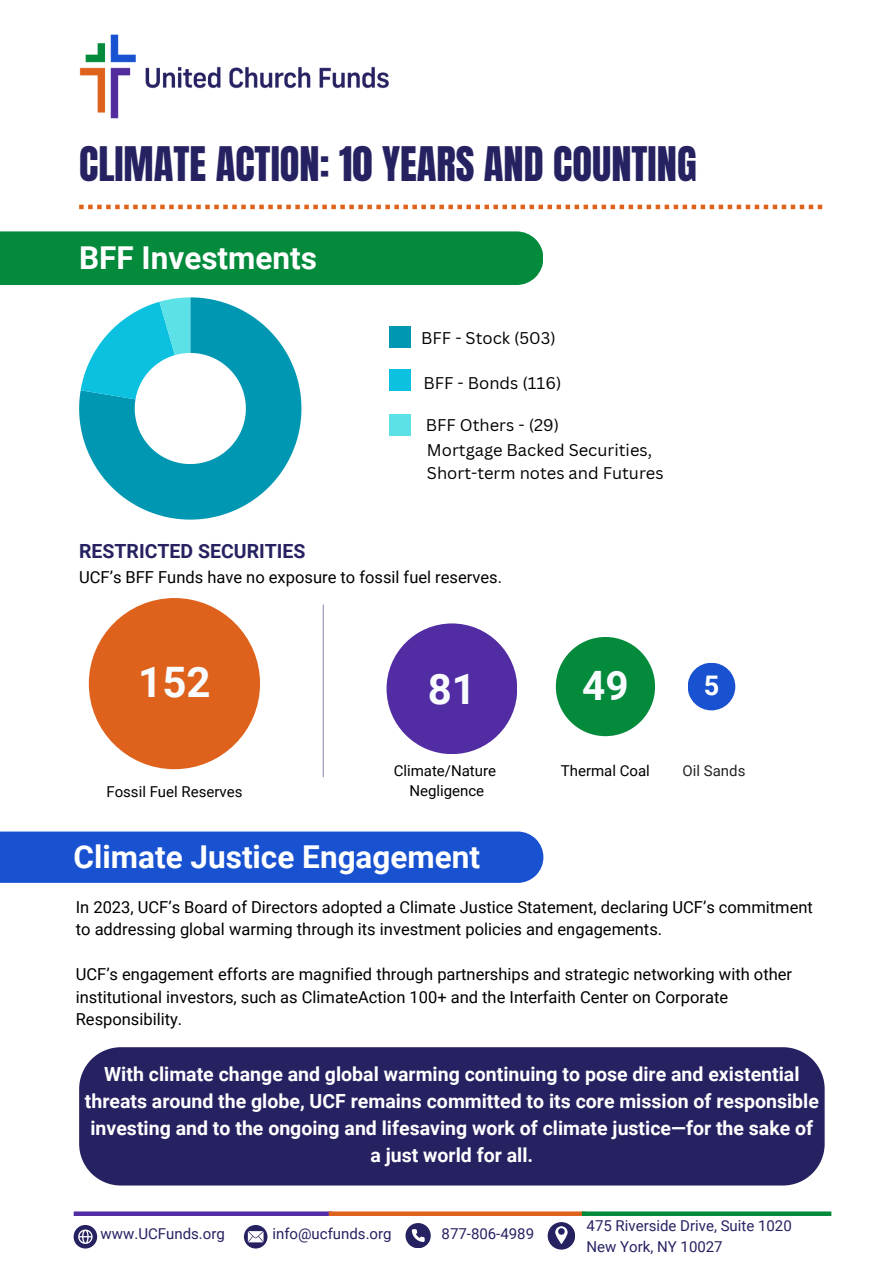
<style>
.page{position:relative;width:894px;height:1264px;background:#fff}
.page>*{position:absolute;margin:0;border:0;box-sizing:border-box;transform-origin:0 0}
.t1{font:700 42px "Roboto";color:#f9fcff}
.t2{font:40.5px "Anton";color:#262262}
.t3{font:700 40.5px "Roboto";color:#f9fcff}
.t4{font:700 31.5px "Roboto";color:#fff}
.t5{font:700 27px "Roboto";color:#fff}
.t6{font:700 19.5px/27px "Roboto";color:#fff;text-align:center}
.t7{font:700 19.5px "Roboto";color:#262262}
.t8{font:16.5px/22.5px "Roboto";color:#000}
.t9{font:16.5px/22.5px "Canva Sans";color:#000}
.t10{font:15px "Roboto";color:#262262}
.t11{font:15px "Roboto";color:#000}
.t12{font:15px "Roboto";color:#242424}
</style>
<div class="page">
<img style="left:79px;top:34px;width:310px;height:85px">
<svg style="left:74px;top:1211px;width:254px;height:4px"></svg>
<svg style="left:328px;top:1211px;width:253px;height:4px"></svg>
<svg style="left:581px;top:1211px;width:250px;height:4px"></svg>
<svg style="left:74px;top:1225px;width:23px;height:23px"></svg>
<svg style="left:244px;top:1225px;width:23px;height:23px"></svg>
<svg style="left:405px;top:1223px;width:25px;height:24px"></svg>
<svg style="left:547px;top:1222px;width:27px;height:27px"></svg>
<svg style="left:79px;top:205px;width:743px;height:4px"></svg>
<div style="left:0;top:231px;width:543px;height:54px;background:#038a3b"></div>
<div style="left:89px;top:598px;width:171px;height:171px;background:#de621b;border-radius:50%"></div>
<div style="left:386px;top:623px;width:131px;height:131px;background:#522ca3;border-radius:50%"></div>
<div style="left:555px;top:637px;width:100px;height:99px;background:#038a3b;border-radius:50%"></div>
<div style="left:687px;top:662px;width:48px;height:48px;background:#1852d1;border-radius:50%"></div>
<div style="left:0;top:831px;width:543px;height:51px;background:#1852d1"></div>
<div style="left:79px;top:1047px;width:745px;height:138px;background:#262262"></div>
<svg style="left:79px;top:297px;width:222px;height:222px;fill:#0097b2"></svg>
<svg style="left:81px;top:297px;width:109px;height:102px"></svg>
<div style="left:389px;top:327px;width:21px;height:21px;background:#0097b2"></div>
<div style="left:389px;top:370px;width:21px;height:21px;background:#0cc0df"></div>
<div style="left:389px;top:415px;width:21px;height:21px;background:#5ce1e6"></div>
<hr style="left:322px;top:604px;width:2px;height:173px;background:#262262">
<p class="t2" style="left:79px;top:135px;width:619px">CLIMATE ACTION: 10 YEARS AND COUNTING</p>
<p class="t4" style="left:79px;top:240px;width:239px">BFF Investments</p>
<p class="t9" style="left:421px;top:326px;width:136px">BFF - Stock (503)</p>
<p class="t9" style="left:423px;top:371px;width:139px">BFF - Bonds (116)</p>
<h4 class="t9" style="left:425px;top:413px;width:135px">BFF Others - (29)</h4>
<p class="t9" style="left:427px;top:438px;width:238px">Mortgage Backed Securities,<br>Short-term notes and Futures</p>
<p class="t7" style="left:79px;top:540px;width:228px">RESTRICTED SECURITIES</p>
<h3 class="t8" style="left:79px;top:566px;width:424px">UCF’s BFF Funds have no exposure to fossil fuel reserves.</h3>
<p class="t1" style="left:138px;top:658px;width:74px">152</p>
<p class="t1" style="left:427px;top:665px;width:50px">81</p>
<p class="t3" style="left:582px;top:662px;width:48px">49</p>
<p class="t11" style="left:106px;top:783px;width:137px">Fossil Fuel Reserves</p>
<h2 class="t11" style="left:393px;top:762px;width:104px">Climate/Nature</h2>
<p class="t11" style="left:409px;top:782px;width:76px">Negligence</p>
<p class="t11" style="left:560px;top:762px;width:90px">Thermal Coal</p>
<p class="t5" style="left:703px;top:670px;width:17px">5</p>
<p class="t12" style="left:682px;top:762px;width:64px">Oil Sands</p>
<p class="t4" style="left:74px;top:838px;width:408px">Climate Justice Engagement</p>
<p class="t8" style="left:76px;top:895px;width:738px">In 2023, UCF’s Board of Directors adopted a Climate Justice Statement, declaring UCF’s commitment to addressing global warming through its investment policies and engagements.</p>
<p class="t8" style="left:76px;top:963px;width:717px">UCF’s engagement efforts are magnified through partnerships and strategic networking with other institutional investors, such as ClimateAction 100+ and the Interfaith Center on Corporate<br>Responsibility.</p>
<p class="t6" style="left:85px;top:1060px;width:735px">With climate change and global warming continuing to pose dire and existential threats around the globe, UCF remains committed to its core mission of responsible investing and to the ongoing and lifesaving work of climate justice—for the sake of a just world for all.</p>
<h1 class="t10" style="left:100px;top:1225px;width:126px">www.UCFunds.org</h1>
<p class="t10" style="left:272px;top:1225px;width:121px">info@ucfunds.org</p>
<h3 class="t10" style="left:441px;top:1225px;width:94px">877-806-4989</h3>
<p class="t10" style="left:586px;top:1217px;width:207px">475 Riverside Drive, Suite 1020</p>
<p class="t10" style="left:586px;top:1237px;width:137px">New York, NY 10027</p>
</div>
